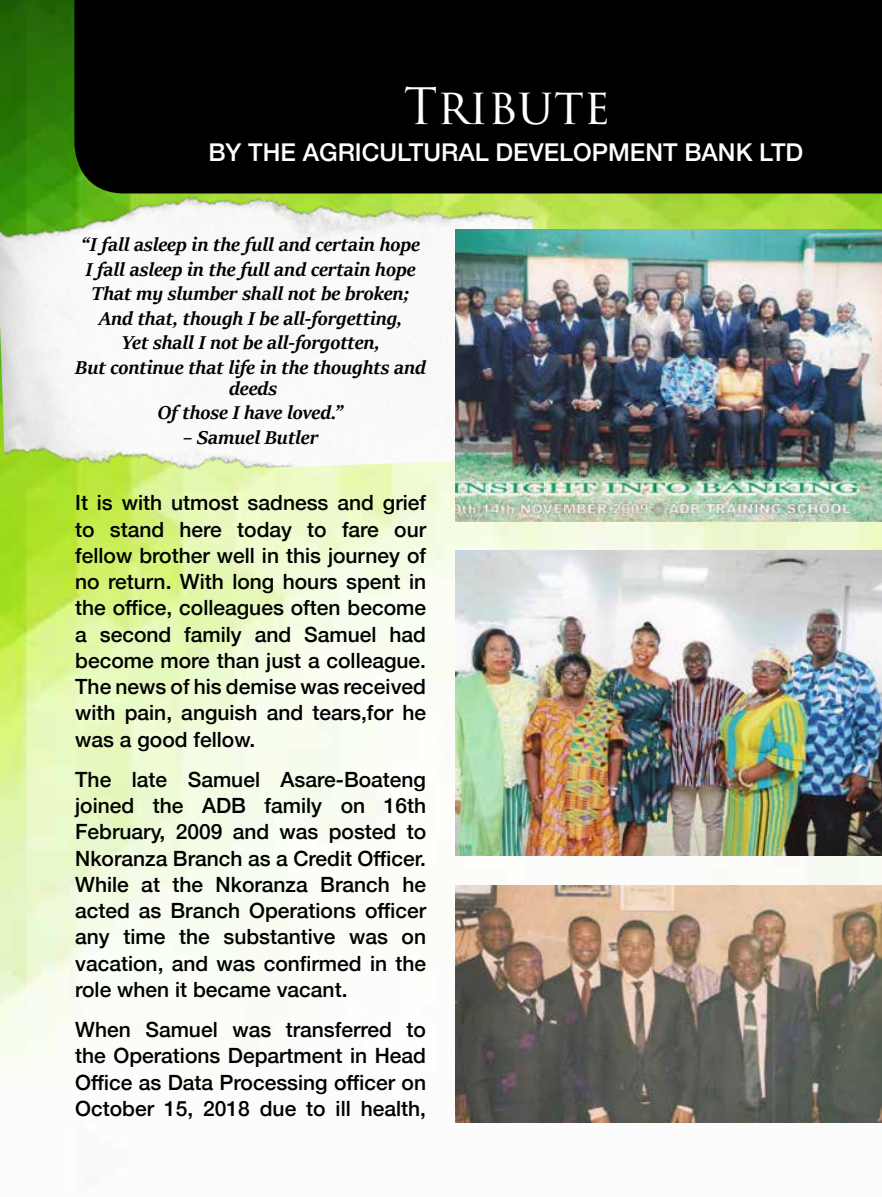
<style>
.page{position:relative;width:882px;height:1197px;background:#fff}
.page>*{position:absolute;margin:0;border:0;box-sizing:border-box;transform-origin:0 0}
.t1{font:49px "Trajan Pro 3";letter-spacing:-.005em;color:#fff}
.t2{font:500 24.5px "Helvetica Neue";color:#fff}
.t3{font:500 21px/26.2px "Helvetica Neue";color:#000;text-align:justify}
.t4{font:italic 700 21px/24.5px "Sitka Banner";color:#000;text-align:center}
</style>
<div class="page">
<img style="left:0;top:0;width:882px;height:1123px">
<img style="left:0;top:184px;width:541px;height:293px">
<div style="left:74px;top:0;width:808px;height:193px;background:#000"></div>
<img style="left:456px;top:229px;width:426px;height:293px">
<img style="left:456px;top:551px;width:426px;height:304px">
<img style="left:456px;top:885px;width:426px;height:238px">
<h1 class="t1" style="left:404px;top:72px;width:208px">Tribute</h1>
<p class="t2" style="left:208px;top:132px;width:596px">BY THE AGRICULTURAL DEVELOPMENT BANK LTD</p>
<p class="t4" style="left:75px;top:231px;width:352px">“I fall asleep in the full and certain hope<br>I fall asleep in the full and certain hope That my slumber shall not be broken; And that, though I be all-forgetting,<br>Yet shall I not be all-forgotten,<br>But continue that life in the thoughts and</p>
<p class="t4" style="left:158px;top:375px;width:187px">deeds<br>Of those I have loved.”</p>
<p class="t4" style="left:183px;top:424px;width:137px">– Samuel Butler</p>
<p class="t3" style="left:75px;top:488px;width:352px">It is with utmost sadness and grief to stand here today to fare our fellow brother well in this journey of no return. With long hours spent in the office, colleagues often become a second family and Samuel had become more than just a colleague.<br>The news of his demise was received with pain, anguish and tears,for he was a good fellow.</p>
<p class="t3" style="left:75px;top:764px;width:352px">The late Samuel Asare-Boateng joined the ADB family on 16th February, 2009 and was posted to Nkoranza Branch as a Credit Officer.<br>While at the Nkoranza Branch he acted as Branch Operations officer any time the substantive was on vacation, and was confirmed in the role when it became vacant.</p>
<p class="t3" style="left:75px;top:1015px;width:352px">When Samuel was transferred to the Operations Department in Head Office as Data Processing officer on October 15, 2018 due to ill health,</p>
</div>
